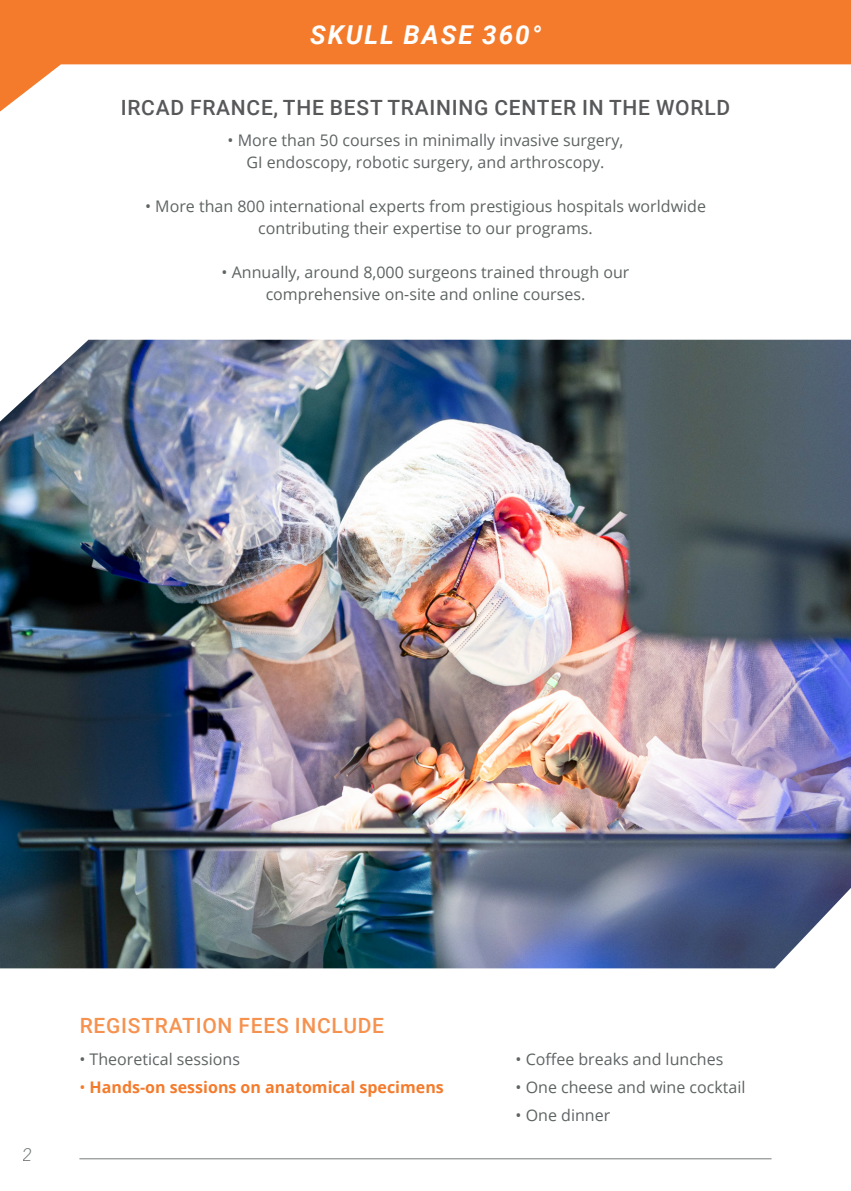
<style>
.page{position:relative;width:851px;height:1191px;background:#fff}
.page>*{position:absolute;margin:0;border:0;box-sizing:border-box;transform-origin:0 0}
.t1{font:italic 700 26px "Roboto";letter-spacing:.075em;color:#fff}
.t2{font:500 21px "Roboto";letter-spacing:.035em;color:#57585a}
.t3{font:500 21px "Roboto";letter-spacing:.035em;color:#f69250}
.t4{font:italic 300 18px "Roboto";color:#5e6363}
.t5{font:16px/22px "Open Sans";color:#5e6363;text-align:center}
.t6{font:700 16px "Open Sans";color:#f47b2c}
.s1{font-weight:400}
</style>
<div class="page">
<hr style="left:79px;top:1158px;width:692px;height:1px;background:#5e6363">
<svg style="left:850px;top:0;width:1px;height:64px"></svg>
<svg style="left:0;top:0;width:850px;height:112px;fill:#f47b2c"></svg>
<img style="left:0;top:340px;width:850px;height:628px">
<h1 class="t1" style="left:310px;top:16px;width:232px">SKULL BASE 360°</h1>
<h2 class="t2" style="left:121px;top:93px;width:611px">IRCAD FRANCE, THE BEST TRAINING CENTER IN THE WORLD</h2>
<p class="t5" style="left:227px;top:129px;width:397px">• More than 50 courses in minimally invasive surgery,<br>GI endoscopy, robotic surgery, and arthroscopy.</p>
<p class="t5" style="left:145px;top:195px;width:562px">• More than 800 international experts from prestigious hospitals worldwide contributing their expertise to our programs.</p>
<p class="t5" style="left:222px;top:261px;width:409px">• Annually, around 8,000 surgeons trained through our comprehensive on-site and online courses.</p>
<p class="t4" style="left:23px;top:1141px;width:11px">2</p>
<h2 class="t3" style="left:80px;top:1011px;width:306px">REGISTRATION FEES INCLUDE</h2>
<p class="t5" style="left:79px;top:1047px;width:162px">• Theoretical sessions</p>
<p class="t6" style="left:79px;top:1075px;width:366px"><span class="s1">•</span> Hands-on sessions on anatomical specimens</p>
<p class="t5" style="left:515px;top:1047px;width:209px">• Coffee breaks and lunches</p>
<p class="t5" style="left:515px;top:1075px;width:231px">• One cheese and wine cocktail</p>
<p class="t5" style="left:515px;top:1103px;width:96px">• One dinner</p>
</div>
